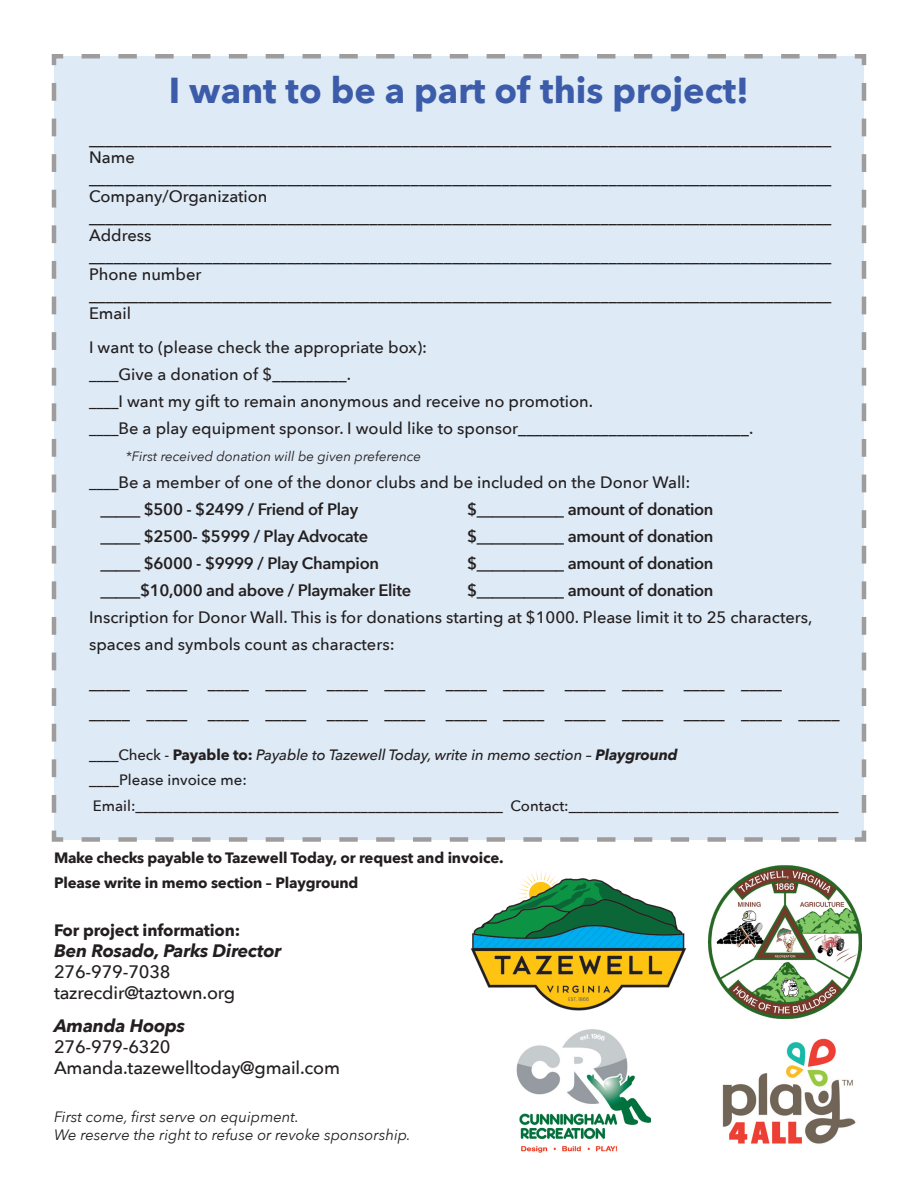
<style>
.page{position:relative;width:918px;height:1188px;background:#fff}
.page>*{position:absolute;margin:0;border:0;box-sizing:border-box;transform-origin:0 0}
.t1{font:700 36px "Avenir Next";color:#3c5caa}
.t2{font:500 18px "Avenir Next";letter-spacing:-.01em;color:#231f20}
.t3{font:italic 700 18px "Avenir Next";letter-spacing:-.01em;color:#231f20}
.t4{font:500 16.5px/27px "Avenir Next";color:#231f20}
.t5{font:600 16.5px "Avenir Next";letter-spacing:-.02em;color:#231f20}
.t6{font:700 16.5px "Avenir Next";letter-spacing:-.01em;color:#231f20}
.t7{font:500 16.35px "Avenir Next";color:#231f20}
.t8{font:500 15px "Avenir Next";color:#231f20}
.t9{font:700 15px "Avenir Next";letter-spacing:-.01em;color:#231f20}
.t10{font:italic 15px "Avenir Next";color:#231f20}
.t11{font:italic 500 15px "Avenir Next";letter-spacing:-.01em;color:#231f20}
.t12{font:italic 13.5px "Avenir Next";color:#231f20}
.s1{font-size:15px}
.s2{font-style:normal}
.s3{font-weight:700;font-style:normal}
.s4{font-weight:700}
</style>
<div class="page">
<div style="left:51px;top:54px;width:816px;height:788px;background:#deeaf5"></div>
<img style="left:722px;top:1038px;width:134px;height:106px">
<img style="left:470px;top:871px;width:217px;height:140px">
<img style="left:709px;top:866px;width:153px;height:153px">
<img style="left:516px;top:1029px;width:135px;height:124px">
<p class="t1" style="left:169px;top:60px;width:582px">I want to be a part of this project!</p>
<p class="t4" style="left:89px;top:125px;width:744px">__________________________________________________________________________________________</p>
<p class="t4" style="left:89px;top:143px;width:47px">Name</p>
<p class="t4" style="left:89px;top:164px;width:744px">__________________________________________________________________________________________</p>
<p class="t4" style="left:89px;top:182px;width:180px">Company/Organization</p>
<p class="t4" style="left:89px;top:203px;width:744px">__________________________________________________________________________________________</p>
<p class="t4" style="left:89px;top:221px;width:64px">Address</p>
<p class="t4" style="left:89px;top:242px;width:744px">__________________________________________________________________________________________</p>
<p class="t4" style="left:89px;top:260px;width:114px">Phone number</p>
<p class="t4" style="left:89px;top:281px;width:744px">__________________________________________________________________________________________</p>
<p class="t4" style="left:89px;top:299px;width:44px">Email</p>
<p class="t4" style="left:89px;top:334px;width:340px">I want to (please check the appropriate box):</p>
<p class="t4" style="left:89px;top:361px;width:263px"><span class="s1">____</span>Give a donation of $_________.</p>
<p class="t4" style="left:89px;top:388px;width:506px"><span class="s1">____</span>I want my gift to remain anonymous and receive no promotion.</p>
<p class="t4" style="left:89px;top:415px;width:666px"><span class="s1">____</span>Be a play equipment sponsor. I would like to sponsor____________________________.</p>
<p class="t12" style="left:126px;top:445px;width:297px">*First received donation will be given preference</p>
<p class="t4" style="left:89px;top:469px;width:603px"><span class="s1">____</span>Be a member of one of the donor clubs and be included on the Donor Wall:</p>
<p class="t5" style="left:100px;top:496px;width:259px">_____ $500 - $2499 / Friend of Play</p>
<p class="t5" style="left:467px;top:496px;width:248px">$___________ amount of donation</p>
<p class="t5" style="left:100px;top:523px;width:269px">_____ $2500- $5999 / Play Advocate</p>
<p class="t5" style="left:467px;top:523px;width:248px">$___________ amount of donation</p>
<p class="t5" style="left:100px;top:550px;width:280px">_____ $6000 - $9999 / Play Champion</p>
<p class="t5" style="left:467px;top:550px;width:248px">$___________ amount of donation</p>
<p class="t5" style="left:100px;top:577px;width:312px">_____$10,000 and above / Playmaker Elite</p>
<p class="t5" style="left:467px;top:577px;width:248px">$___________ amount of donation</p>
<p class="t4" style="left:89px;top:604px;width:725px">Inscription for Donor Wall. This is for donations starting at $1000. Please limit it to 25 characters, spaces and symbols count as characters:</p>
<p class="t7" style="left:89px;top:670px;width:100px">_____ _____</p>
<p class="t7" style="left:208px;top:670px;width:100px">_____ _____</p>
<p class="t7" style="left:327px;top:670px;width:100px">_____ _____</p>
<p class="t7" style="left:446px;top:670px;width:100px">_____ _____</p>
<p class="t7" style="left:565px;top:670px;width:219px">_____ _____ _____ _____</p>
<p class="t7" style="left:89px;top:700px;width:100px">_____ _____</p>
<p class="t7" style="left:208px;top:700px;width:100px">_____ _____</p>
<p class="t7" style="left:327px;top:700px;width:100px">_____ _____</p>
<p class="t7" style="left:446px;top:700px;width:100px">_____ _____</p>
<p class="t7" style="left:565px;top:700px;width:276px">_____ _____ _____ _____ _____</p>
<p class="t11" style="left:89px;top:742px;width:590px"><span class="s2">____Check -</span> <span class="s3">Payable to:</span> Payable to Tazewell Today, write in memo section – <span class="s4">Playground</span></p>
<p class="t8" style="left:89px;top:768px;width:159px">____Please invoice me:</p>
<p class="t8" style="left:93px;top:793px;width:747px">Email:_________________________________________________ Contact:____________________________________</p>
<p class="t9" style="left:54px;top:845px;width:451px">Make checks payable to Tazewell Today, or request and invoice.</p>
<p class="t9" style="left:54px;top:870px;width:306px">Please write in memo section – Playground</p>
<p class="t6" style="left:54px;top:916px;width:188px">For project information:</p>
<p class="t3" style="left:54px;top:935px;width:229px">Ben Rosado, Parks Director</p>
<p class="t2" style="left:54px;top:957px;width:118px">276-979-7038</p>
<p class="t2" style="left:54px;top:978px;width:183px">tazrecdir@taztown.org</p>
<p class="t3" style="left:54px;top:1010px;width:133px">Amanda Hoops</p>
<p class="t2" style="left:54px;top:1032px;width:118px">276-979-6320</p>
<p class="t2" style="left:54px;top:1053px;width:288px">Amanda.tazewelltoday@gmail.com</p>
<p class="t10" style="left:54px;top:1104px;width:247px">First come, first serve on equipment.</p>
<p class="t10" style="left:54px;top:1122px;width:358px">We reserve the right to refuse or revoke sponsorship.</p>
</div>
